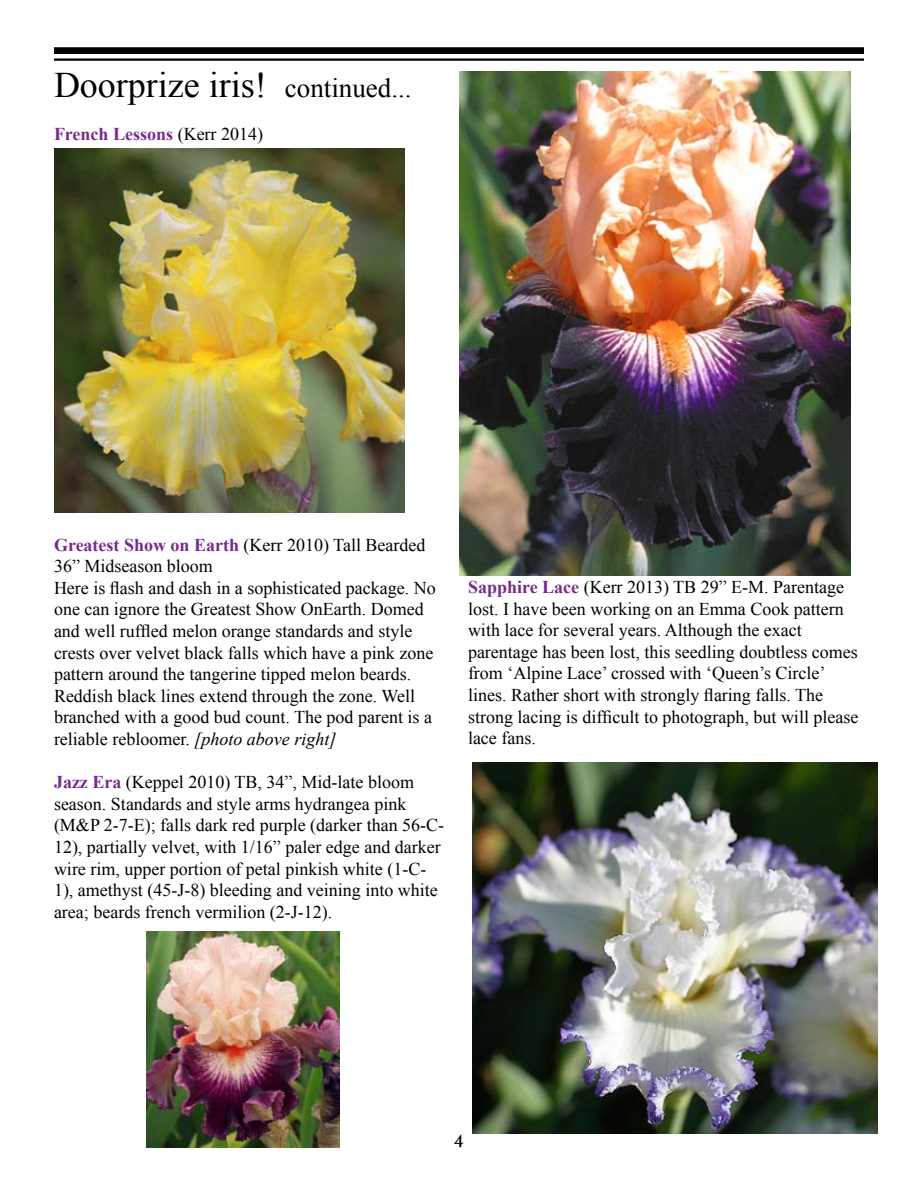
<style>
.page{position:relative;width:918px;height:1188px;background:#fff}
.page>*{position:absolute;margin:0;border:0;box-sizing:border-box;transform-origin:0 0}
.t1{font:36px "Times New Roman";color:#000}
.t2{font:18px/21.6px "Times New Roman";color:#000}
.t3{font:700 18px "Times New Roman";color:#772a8f}
.t4{font:18px "Plantagenet Cherokee";color:#000}
.s1{font-size:27px}
.s2{font-weight:400;color:#000}
.s3{font-weight:700;color:#772a8f}
.s4{font-style:italic}
</style>
<div class="page">
<div style="left:54px;top:47px;width:810px;height:7px;background:#000"></div>
<hr style="left:54px;top:58px;width:810px;height:3px;background:#000">
<img style="left:54px;top:149px;width:351px;height:364px">
<img style="left:459px;top:72px;width:391px;height:504px">
<img style="left:146px;top:931px;width:194px;height:216px">
<img style="left:472px;top:762px;width:406px;height:372px">
<h1 class="t1" style="left:54px;top:61px;width:359px">Doorprize iris! <span class="s1">continued...</span></h1>
<p class="t3" style="left:54px;top:122px;width:211px">French Lessons <span class="s2">(Kerr 2014)</span></p>
<p class="t2" style="left:54px;top:533px;width:383px"><span class="s3">Greatest Show on Earth</span> (Kerr 2010) Tall Bearded 36” Midseason bloom<br>Here is flash and dash in a sophisticated package. No one can ignore the Greatest Show OnEarth. Domed and well ruffled melon orange standards and style crests over velvet black falls which have a pink zone pattern around the tangerine tipped melon beards.<br>Reddish black lines extend through the zone. Well branched with a good bud count. The pod parent is a reliable rebloomer. <span class="s4">[photo above right]</span></p>
<p class="t2" style="left:54px;top:771px;width:392px"><span class="s3">Jazz Era</span> (Keppel 2010) TB, 34”, Mid-late bloom season. Standards and style arms hydrangea pink (M&amp;P 2-7-E); falls dark red purple (darker than 56-C-12), partially velvet, with 1/16” paler edge and darker wire rim, upper portion of petal pinkish white (1-C-1), amethyst (45-J-8) bleeding and veining into white area; beards french vermilion (2-J-12).</p>
<p class="t2" style="left:468px;top:576px;width:392px"><span class="s3">Sapphire Lace</span> (Kerr 2013) TB 29” E-M. Parentage lost. I have been working on an Emma Cook pattern with lace for several years. Although the exact parentage has been lost, this seedling doubtless comes from ‘Alpine Lace’ crossed with ‘Queen’s Circle’ lines. Rather short with strongly flaring falls. The strong lacing is difficult to photograph, but will please lace fans.</p>
<p class="t4" style="left:454px;top:1129px;width:11px">4</p>
</div>
